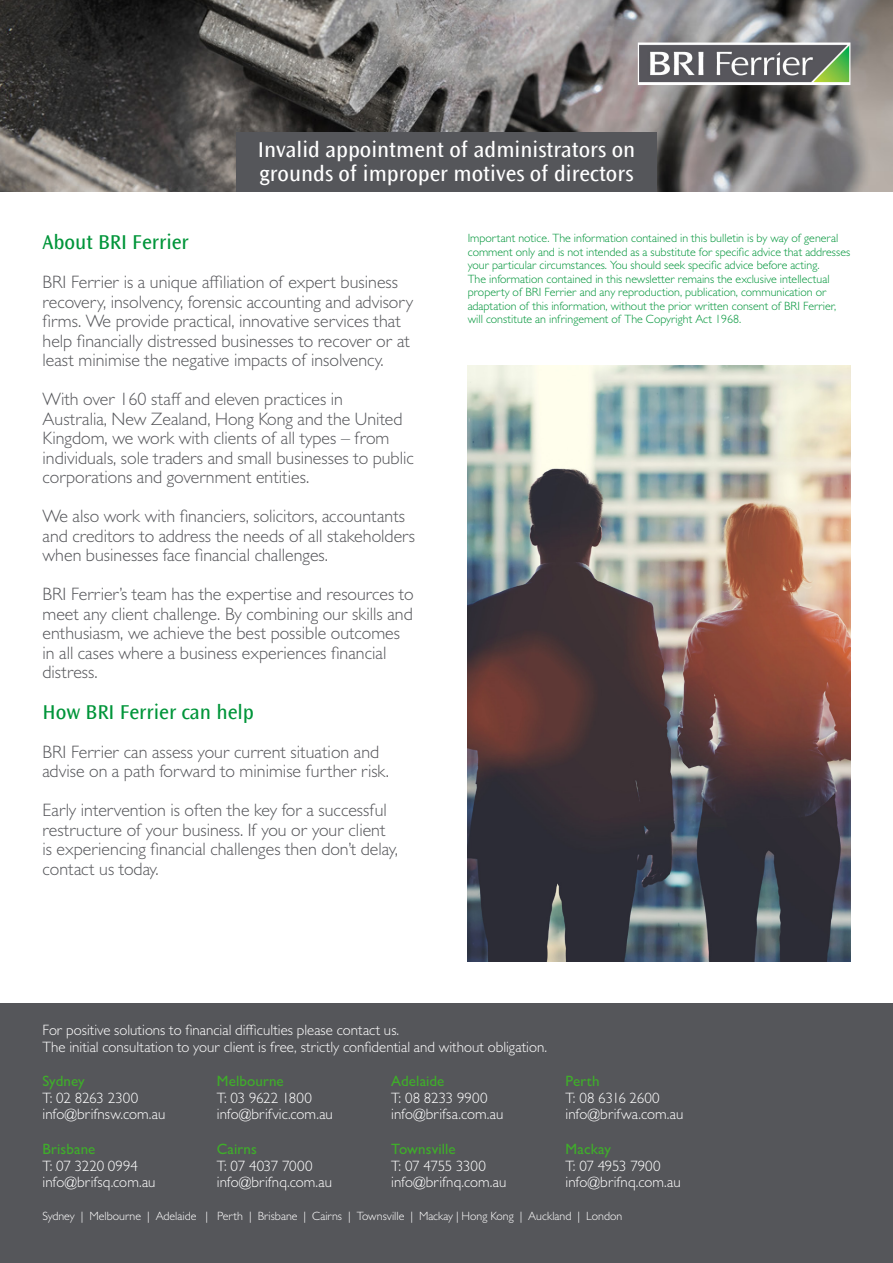
<style>
.page{position:relative;width:893px;height:1263px;background:#fff}
.page>*{position:absolute;margin:0;border:0;box-sizing:border-box;transform-origin:0 0}
.t1{font:22.5px/24px "Ocean Sans Std";color:#fff}
.t2{font:21px "Ocean Sans Std";color:#00953a}
.t3{font:300 18px/19.5px "Gill Sans MT Pro";color:#55565a}
.t4{font:300 15px/16.5px "Gill Sans MT Pro";color:#fff}
.t5{font:500 15px "Gill Sans MT Pro";letter-spacing:.01em;color:#3fae2a}
.t6{font:300 12px/13.5px "Gill Sans MT Pro";color:#00953a}
.t7{font:300 12px "Gill Sans MT Pro";color:#fff}
</style>
<div class="page">
<div style="left:0;top:1003px;width:893px;height:260px;background:#55565a"></div>
<img style="left:0;top:0;width:893px;height:191px">
<div style="left:236px;top:132px;width:421px;height:59px;background:#55565a"></div>
<img style="left:640px;top:45px;width:208px;height:38px">
<div style="left:638px;top:43px;width:212px;height:42px;border:1px solid #fff"></div>
<img style="left:468px;top:366px;width:382px;height:595px">
<p class="t1" style="left:258px;top:138px;width:379px">Invalid appointment of administrators on grounds of improper motives of directors</p>
<p class="t2" style="left:43px;top:231px;width:148px">About BRI Ferrier</p>
<p class="t3" style="left:43px;top:272px;width:372px">BRI Ferrier is a unique affiliation of expert business recovery, insolvency, forensic accounting and advisory firms. We provide practical, innovative services that help financially distressed businesses to recover or at least minimise the negative impacts of insolvency.</p>
<p class="t3" style="left:43px;top:389px;width:373px">With over 160 staff and eleven practices in<br>Australia, New Zealand, Hong Kong and the United Kingdom, we work with clients of all types – from individuals, sole traders and small businesses to public corporations and government entities.</p>
<p class="t3" style="left:43px;top:506px;width:374px">We also work with financiers, solicitors, accountants and creditors to address the needs of all stakeholders when businesses face financial challenges.</p>
<p class="t3" style="left:43px;top:584px;width:373px">BRI Ferrier’s team has the expertise and resources to meet any client challenge. By combining our skills and enthusiasm, we achieve the best possible outcomes in all cases where a business experiences financial distress.</p>
<p class="t2" style="left:43px;top:700px;width:213px">How BRI Ferrier can help</p>
<p class="t3" style="left:43px;top:741px;width:348px">BRI Ferrier can assess your current situation and advise on a path forward to minimise further risk.</p>
<p class="t3" style="left:43px;top:800px;width:357px">Early intervention is often the key for a successful restructure of your business. If you or your client is experiencing financial challenges then don’t delay, contact us today.</p>
<p class="t6" style="left:468px;top:231px;width:384px">Important notice. The information contained in this bulletin is by way of general comment only and is not intended as a substitute for specific advice that addresses your particular circumstances. You should seek specific advice before acting.<br>The information contained in this newsletter remains the exclusive intellectual property of BRI Ferrier and any reproduction, publication, communication or adaptation of this information, without the prior written consent of BRI Ferrier, will constitute an infringement of The Copyright Act 1968.</p>
<p class="t4" style="left:43px;top:1021px;width:506px">For positive solutions to financial difficulties please contact us.<br>The initial consultation to your client is free, strictly confidential and without obligation.</p>
<p class="t5" style="left:43px;top:1072px;width:44px">Sydney</p>
<p class="t4" style="left:43px;top:1089px;width:124px">T: 02 8263 2300 info@brifnsw.com.au</p>
<p class="t5" style="left:43px;top:1140px;width:54px">Brisbane</p>
<p class="t4" style="left:43px;top:1157px;width:115px">T: 07 3220 0994 info@brifsq.com.au</p>
<p class="t5" style="left:217px;top:1072px;width:68px">Melbourne</p>
<p class="t4" style="left:217px;top:1089px;width:118px">T: 03 9622 1800 info@brifvic.com.au</p>
<p class="t5" style="left:217px;top:1140px;width:42px">Cairns</p>
<p class="t4" style="left:217px;top:1157px;width:117px">T: 07 4037 7000 info@brifnq.com.au</p>
<p class="t5" style="left:391px;top:1072px;width:55px">Adelaide</p>
<p class="t4" style="left:391px;top:1089px;width:114px">T: 08 8233 9900 info@brifsa.com.au</p>
<p class="t5" style="left:391px;top:1140px;width:66px">Townsville</p>
<p class="t4" style="left:391px;top:1157px;width:117px">T: 07 4755 3300 info@brifnq.com.au</p>
<p class="t5" style="left:566px;top:1072px;width:36px">Perth</p>
<p class="t4" style="left:566px;top:1089px;width:119px">T: 08 6316 2600 info@brifwa.com.au</p>
<p class="t5" style="left:566px;top:1140px;width:47px">Mackay</p>
<p class="t4" style="left:566px;top:1157px;width:117px">T: 07 4953 7900 info@brifnq.com.au</p>
<p class="t7" style="left:43px;top:1209px;width:581px">Sydney | Melbourne | Adelaide | Perth | Brisbane | Cairns | Townsville | Mackay | Hong Kong | Auckland | London</p>
</div>
